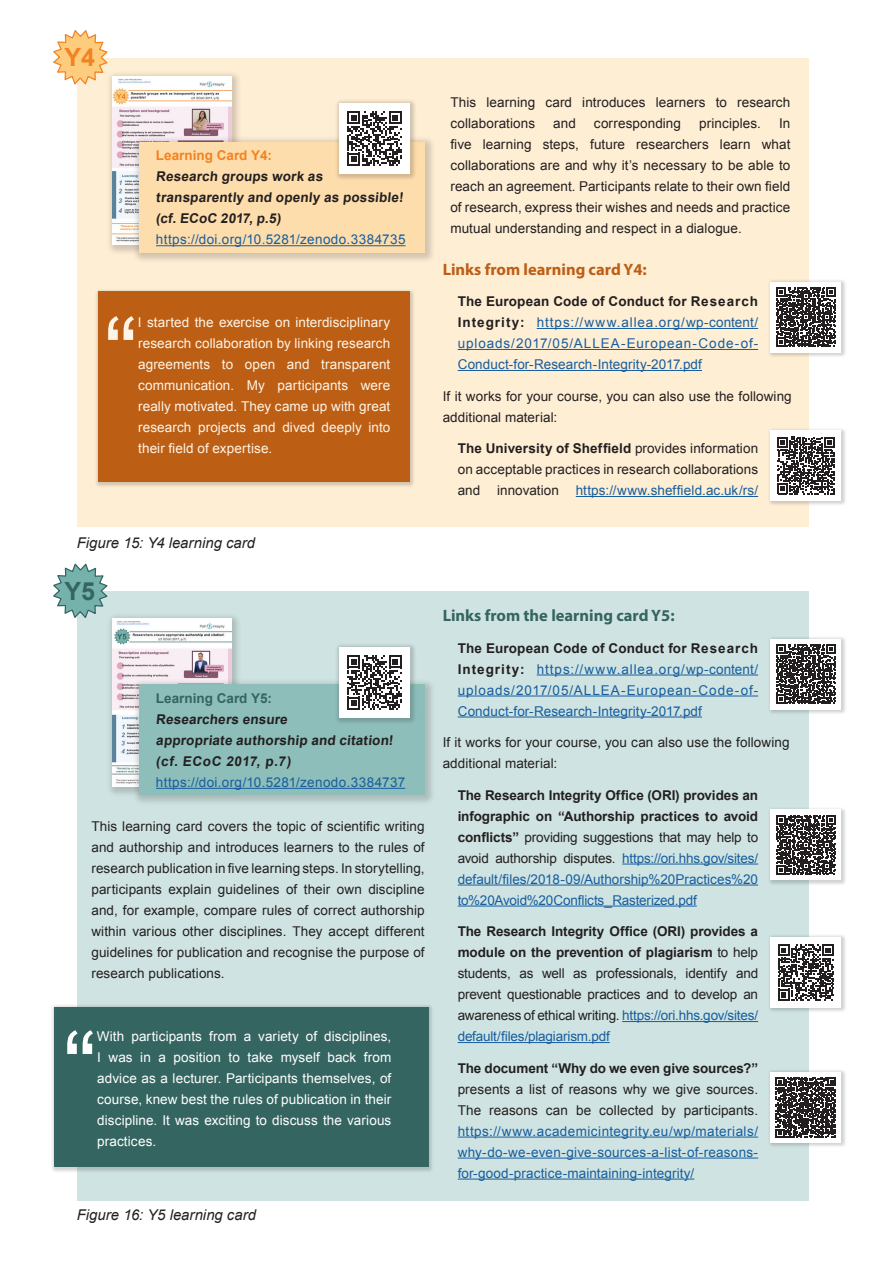
<style>
.page{position:relative;width:893px;height:1263px;background:#fff}
.page>*{position:absolute;margin:0;border:0;box-sizing:border-box;transform-origin:0 0}
.t1{font:101.55px "Arial";color:#fff}
.t2{font:101.55px "Arial";color:#fef5e6}
.t3{font:700 25.05px "Arial";color:#356561}
.t4{font:700 25.05px "Arial";color:#f28222}
.t5{font:700 16.5px "Myriad Pro";color:#356561}
.t6{font:700 16.5px "Myriad Pro";color:#bd5e15}
.t7{font:italic 14.85px "Arial";letter-spacing:.005em;color:#231f20}
.t8{font:13.5px/21px "Arial";letter-spacing:.005em;color:#231f20;text-align:justify}
.t9{font:13.5px/21px "Arial";letter-spacing:.01em;color:#175d9e;text-align:justify}
.t10{font:13.5px/21px "Arial";letter-spacing:.01em;color:#fef5e6;text-align:justify}
.t11{font:13.5px/21px "Arial";letter-spacing:.005em;color:#fff;text-align:justify}
.t12{font:700 13.5px/21px "Arial";letter-spacing:-.01em;color:#231f20}
.t13{font:13.5px "Arial";letter-spacing:.03em;color:#175d9e}
.t14{font:700 13.5px "Arial";color:#356561}
.t15{font:700 13.5px "Arial";color:#f28222}
.s1{font-weight:700;color:#231f20}
.s2{font-weight:700}
.s3{color:#175d9e}
.s4{color:#231f20}
</style>
<div class="page">
<div style="left:77px;top:591px;width:731px;height:609px;background:#cfe4e2"></div>
<div style="left:106px;top:612px;width:136px;height:186px;background:#231f20;opacity:.2"></div>
<img style="left:113px;top:619px;width:118px;height:168px">
<div style="left:132px;top:678px;width:304px;height:128px;background:#231f20;opacity:.2"></div>
<div style="left:139px;top:684px;width:286px;height:111px;background:#8dbeba"></div>
<hr style="left:156px;top:788px;width:249px;height:1px;background:#175d9e">
<svg style="left:53px;top:564px;width:55px;height:54px"></svg>
<div style="left:50px;top:1004px;width:384px;height:169px;background:#231f20;opacity:.2"></div>
<div style="left:54px;top:1007px;width:374px;height:160px;background:#356561"></div>
<hr style="left:537px;top:674px;width:221px;height:1px;background:#175d9e">
<hr style="left:458px;top:695px;width:300px;height:1px;background:#175d9e">
<hr style="left:458px;top:716px;width:244px;height:1px;background:#175d9e">
<hr style="left:622px;top:863px;width:136px;height:1px;background:#175d9e">
<hr style="left:458px;top:884px;width:300px;height:1px;background:#175d9e">
<hr style="left:458px;top:905px;width:239px;height:1px;background:#175d9e">
<hr style="left:622px;top:1021px;width:136px;height:1px;background:#175d9e">
<hr style="left:458px;top:1042px;width:152px;height:1px;background:#175d9e">
<hr style="left:458px;top:1136px;width:300px;height:1px;background:#175d9e">
<hr style="left:458px;top:1157px;width:300px;height:1px;background:#175d9e">
<hr style="left:458px;top:1178px;width:236px;height:1px;background:#175d9e">
<div style="left:767px;top:635px;width:80px;height:80px;background:#231f20;opacity:.2"></div>
<div style="left:771px;top:639px;width:70px;height:70px;background:#fff"></div>
<svg style="left:776px;top:644px;width:60px;height:60px"></svg>
<div style="left:767px;top:806px;width:80px;height:80px;background:#231f20;opacity:.2"></div>
<div style="left:771px;top:810px;width:70px;height:70px;background:#fff"></div>
<svg style="left:776px;top:815px;width:60px;height:60px"></svg>
<div style="left:767px;top:934px;width:80px;height:79px;background:#231f20;opacity:.2"></div>
<div style="left:771px;top:937px;width:70px;height:70px;background:#fff"></div>
<svg style="left:778px;top:944px;width:56px;height:56px"></svg>
<div style="left:767px;top:1069px;width:80px;height:79px;background:#231f20;opacity:.2"></div>
<div style="left:771px;top:1072px;width:70px;height:70px;background:#fff"></div>
<svg style="left:776px;top:1077px;width:60px;height:60px"></svg>
<div style="left:335px;top:643px;width:82px;height:82px;background:#231f20;opacity:.2"></div>
<div style="left:339px;top:647px;width:70px;height:71px;background:#fff"></div>
<svg style="left:347px;top:655px;width:55px;height:55px"></svg>
<div style="left:77px;top:58px;width:731px;height:469px;background:#feeed4"></div>
<div style="left:106px;top:70px;width:136px;height:186px;background:#231f20;opacity:.2"></div>
<img style="left:113px;top:77px;width:118px;height:167px">
<div style="left:132px;top:135px;width:304px;height:129px;background:#231f20;opacity:.2"></div>
<div style="left:139px;top:142px;width:286px;height:111px;background:#feddac"></div>
<hr style="left:156px;top:245px;width:250px;height:1px;background:#175d9e">
<svg style="left:53px;top:30px;width:55px;height:54px"></svg>
<div style="left:94px;top:288px;width:321px;height:200px;background:#231f20;opacity:.2"></div>
<div style="left:98px;top:292px;width:311px;height:190px;background:#bd5e15"></div>
<hr style="left:537px;top:328px;width:221px;height:1px;background:#175d9e">
<hr style="left:458px;top:349px;width:300px;height:1px;background:#175d9e">
<hr style="left:458px;top:370px;width:244px;height:1px;background:#175d9e">
<hr style="left:576px;top:496px;width:182px;height:1px;background:#175d9e">
<div style="left:767px;top:427px;width:80px;height:79px;background:#231f20;opacity:.2"></div>
<div style="left:771px;top:430px;width:70px;height:71px;background:#fff"></div>
<svg style="left:777px;top:437px;width:58px;height:57px"></svg>
<div style="left:767px;top:278px;width:80px;height:80px;background:#231f20;opacity:.2"></div>
<div style="left:771px;top:282px;width:70px;height:70px;background:#fff"></div>
<svg style="left:776px;top:287px;width:60px;height:60px"></svg>
<div style="left:335px;top:99px;width:82px;height:82px;background:#231f20;opacity:.2"></div>
<div style="left:339px;top:104px;width:70px;height:70px;background:#fff"></div>
<svg style="left:347px;top:111px;width:55px;height:55px"></svg>
<h2 class="t4" style="left:65px;top:41px;width:32px">Y4</h2>
<p class="t15" style="left:156px;top:147px;width:118px">Learning Card Y4:</p>
<p class="t12" style="left:156px;top:167px;width:251px">Research groups work as transparently and openly as possible! (cf. ECoC 2017, p. 5)</p>
<p class="t13" style="left:156px;top:231px;width:251px">https://doi.org/10.5281/zenodo.3384735</p>
<h1 class="t2" style="left:104px;top:288px;width:35px">“</h1>
<p class="t10" style="left:138px;top:312px;width:254px">I started the exercise on interdisciplinary research collaboration by linking research agreements to open and transparent communication. My participants were really motivated. They came up with great research projects and dived deeply into their field of expertise.</p>
<p class="t7" style="left:77px;top:533px;width:180px">Figure 15: Y4 learning card</p>
<h2 class="t3" style="left:65px;top:574px;width:32px">Y5</h2>
<p class="t14" style="left:156px;top:689px;width:118px">Learning Card Y5:</p>
<p class="t12" style="left:156px;top:709px;width:240px">Researchers ensure<br>appropriate authorship and citation! (cf. ECoC 2017, p. 7)</p>
<p class="t13" style="left:156px;top:773px;width:251px">https://doi.org/10.5281/zenodo.3384737</p>
<p class="t8" style="left:91px;top:816px;width:335px">This learning card covers the topic of scientific writing and authorship and introduces learners to the rules of research publication in five learning steps. In storytelling, participants explain guidelines of their own discipline and, for example, compare rules of correct authorship within various other disciplines. They accept different guidelines for publication and recognise the purpose of research publications.</p>
<h1 class="t1" style="left:63px;top:1002px;width:35px">“</h1>
<p class="t11" style="left:97px;top:1026px;width:296px">With participants from a variety of disciplines, I was in a position to take myself back from advice as a lecturer. Participants themselves, of course, knew best the rules of publication in their discipline. It was exciting to discuss the various practices.</p>
<p class="t7" style="left:77px;top:1205px;width:181px">Figure 16: Y5 learning card</p>
<p class="t8" style="left:450px;top:91px;width:341px">This learning card introduces learners to research collaborations</p>
<p class="t8" style="left:450px;top:112px;width:342px;text-indent:329px">In five learning steps, future researchers learn what collaborations are and why it’s necessary to be able to reach an agreement. Participants relate to their own field of research, express their wishes and needs and practice mutual understanding and respect in a dialogue.</p>
<p class="t8" style="left:553px;top:112px;width:24px">and</p>
<p class="t8" style="left:594px;top:112px;width:89px">corresponding</p>
<p class="t8" style="left:699px;top:112px;width:63px">principles.</p>
<p class="t6" style="left:443px;top:258px;width:206px">Links from learning card Y4:</p>
<p class="t9" style="left:458px;top:291px;width:302px"><span class="s1">The European Code of Conduct for Research Integrity:</span> https://www.allea.org/wp-content/ uploads/2017/05/ALLEA-European-Code-of-Conduct-for-Research-Integrity-2017.pdf</p>
<p class="t8" style="left:443px;top:385px;width:351px">If it works for your course, you can also use the following additional material:</p>
<p class="t8" style="left:458px;top:438px;width:302px"><span class="s2">The University of Sheffield</span> provides information on acceptable practices in research collaborations and innovation <span class="s3">https://www.sheffield.ac.uk/rs/</span></p>
<p class="t5" style="left:443px;top:605px;width:233px">Links from the learning card Y5:</p>
<p class="t9" style="left:458px;top:637px;width:302px"><span class="s1">The European Code of Conduct for Research Integrity:</span> https://www.allea.org/wp-content/ uploads/2017/05/ALLEA-European-Code-of-Conduct-for-Research-Integrity-2017.pdf</p>
<p class="t8" style="left:443px;top:732px;width:348px">If it works for your course, you can also use the following additional material:</p>
<p class="t9" style="left:458px;top:784px;width:302px"><span class="s1">The Research Integrity Office (ORI) provides an infographic on “Authorship practices to avoid conflicts”</span> <span class="s4">providing suggestions that may help to avoid authorship disputes.</span> https://ori.hhs.gov/sites/ default/files/2018-09/Authorship%20Practices%20 to%20Avoid%20Conflicts_Rasterized.pdf</p>
<p class="t8" style="left:458px;top:921px;width:302px"><span class="s2">The Research Integrity Office (ORI) provides a module on the prevention of plagiarism</span> to help students, as well as professionals, identify and prevent questionable practices and to develop an awareness of ethical writing. <span class="s3">https://ori.hhs.gov/sites/ default/files/plagiarism.pdf</span></p>
<p class="t12" style="left:458px;top:1058px;width:302px">The document “Why do we even give sources?”</p>
<p class="t8" style="left:458px;top:1078px;width:302px">presents a list of reasons why we give sources.<br>The reasons can be collected by participants.</p>
<p class="t9" style="left:458px;top:1120px;width:302px">https://www.academicintegrity.eu/wp/materials/ why-do-we-even-give-sources-a-list-of-reasons&shy;for-good-practice-maintaining-integrity/</p>
</div>
